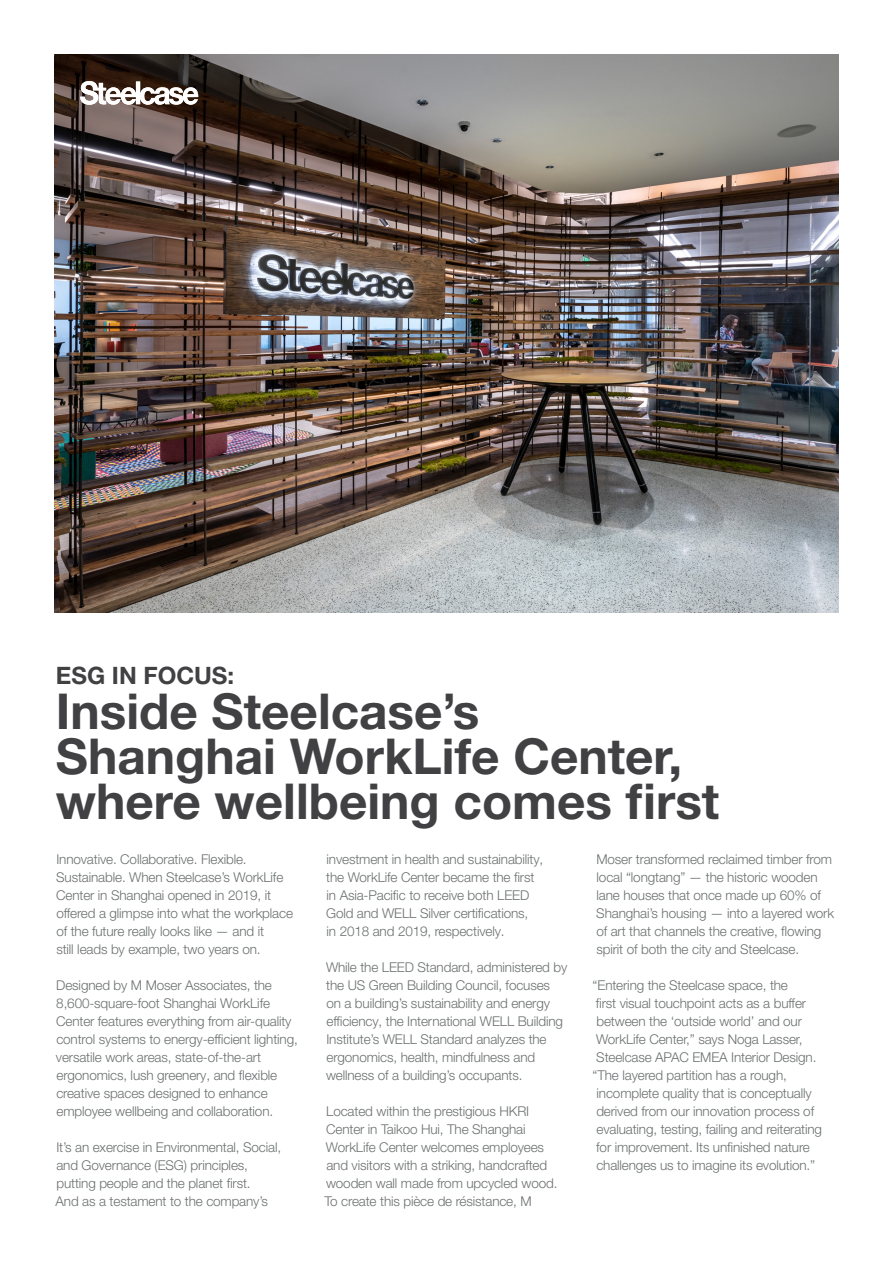
<style>
.page{position:relative;width:893px;height:1263px;background:#fff}
.page>*{position:absolute;margin:0;border:0;box-sizing:border-box;transform-origin:0 0}
.t1{font:700 49.5px/45px "Helvetica Neue LT Pro";color:#414042}
.t2{font:700 24px "Helvetica Neue LT Pro";color:#414042}
.t3{font:300 13.5px/18px "Helvetica Neue LT Pro";letter-spacing:-.01em;color:#6c7070}
</style>
<div class="page">
<img style="left:54px;top:54px;width:785px;height:558px">
<img style="left:80px;top:81px;width:119px;height:24px">
<h2 class="t2" style="left:56px;top:660px;width:180px">ESG IN FOCUS:</h2>
<h1 class="t1" style="left:56px;top:687px;width:665px">Inside Steelcase’s<br>Shanghai WorkLife Center, where wellbeing comes first</h1>
<p class="t3" style="left:56px;top:850px;width:238px">Innovative. Collaborative. Flexible.<br>Sustainable. When Steelcase’s WorkLife Center in Shanghai opened in 2019, it offered a glimpse into what the workplace of the future really looks like — and it<br>still leads by example, two years on.</p>
<p class="t3" style="left:56px;top:976px;width:243px">Designed by M Moser Associates, the 8,600-square-foot Shanghai WorkLife Center features everything from air-quality control systems to energy-efficient lighting, versatile work areas, state-of-the-art ergonomics, lush greenery, and flexible creative spaces designed to enhance employee wellbeing and collaboration.</p>
<p class="t3" style="left:56px;top:1138px;width:227px">It’s an exercise in Environmental, Social, and Governance (ESG) principles, putting people and the planet first.<br>And as a testament to the company’s</p>
<p class="t3" style="left:596px;top:850px;width:239px">Moser transformed reclaimed timber from local “longtang” — the historic wooden lane houses that once made up 60% of Shanghai’s housing — into a layered work of art that channels the creative, flowing spirit of both the city and Steelcase.</p>
<p class="t3" style="left:593px;top:976px;width:231px">“Entering the Steelcase space, the<br>first visual touchpoint acts as a buffer between the ‘outside world’ and our WorkLife Center,” says Noga Lasser, Steelcase APAC EMEA Interior Design. “The layered partition has a rough, incomplete quality that is conceptually derived from our innovation process of evaluating, testing, failing and reiterating for improvement. Its unfinished nature challenges us to imagine its evolution.”</p>
<p class="t3" style="left:326px;top:850px;width:219px">investment in health and sustainability, the WorkLife Center became the first in Asia-Pacific to receive both LEED Gold and WELL Silver certifications,<br>in 2018 and 2019, respectively.</p>
<p class="t3" style="left:326px;top:958px;width:243px">While the LEED Standard, administered by the US Green Building Council, focuses on a building’s sustainability and energy efficiency, the International WELL Building Institute’s WELL Standard analyzes the ergonomics, health, mindfulness and wellness of a building’s occupants.</p>
<p class="t3" style="left:324px;top:1102px;width:234px">Located within the prestigious HKRI Center in Taikoo Hui, The Shanghai WorkLife Center welcomes employees and visitors with a striking, handcrafted wooden wall made from upcycled wood.<br>To create this pièce de résistance, M</p>
</div>
